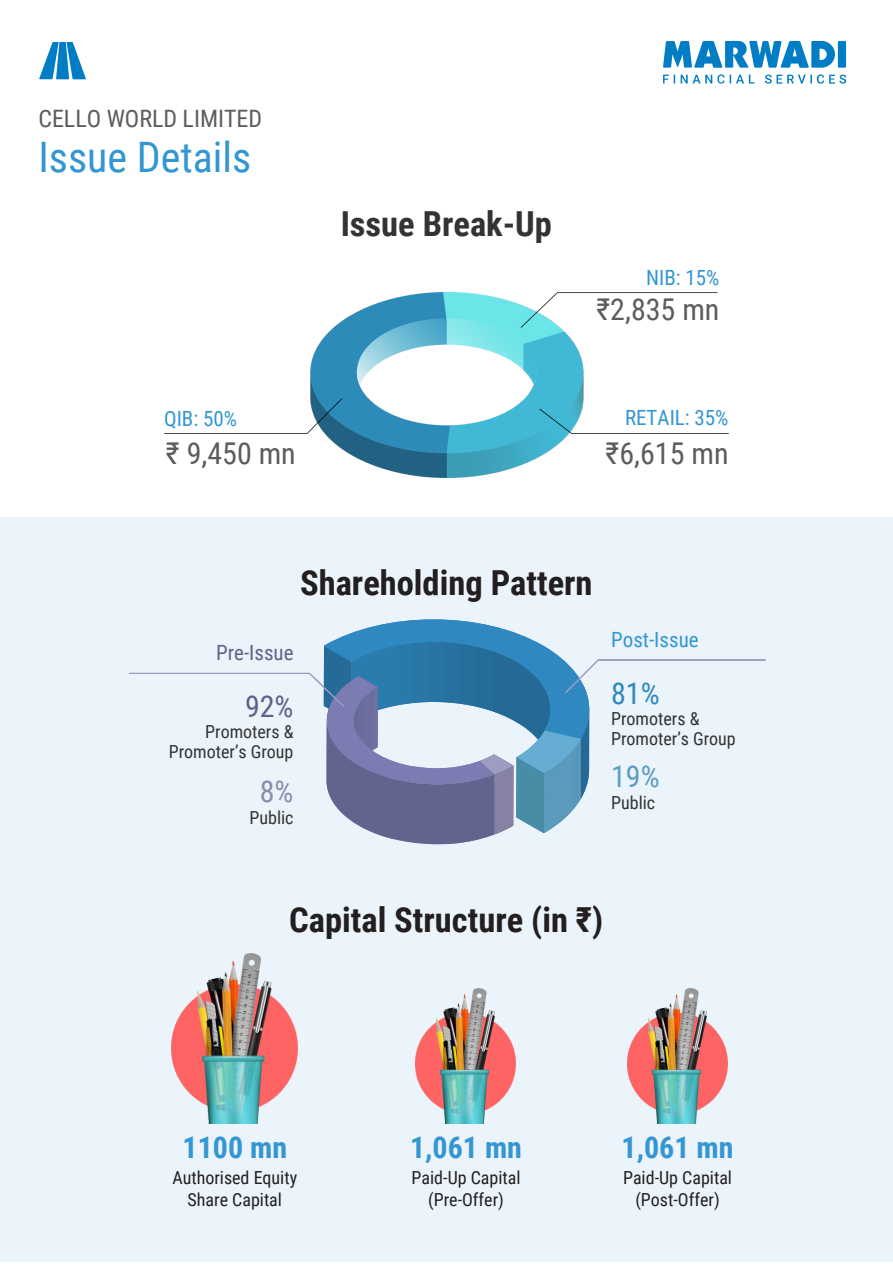
<style>
.page{position:relative;width:893px;height:1264px;background:#fff}
.page>*{position:absolute;margin:0;border:0;box-sizing:border-box;transform-origin:0 0}
.t1{font:42px "Roboto Condensed";color:#3296d3}
.t2{font:700 34.5px "Roboto Condensed";color:#231f20}
.t3{font:700 34.5px "Roboto Condensed";color:#333}
.t4{font:30px "Roboto Condensed";color:#5c5c5d}
.t5{font:700 30px "Roboto Condensed";color:#3496d2}
.t6{font:30px "Roboto Condensed";color:#60618a}
.t7{font:30px "Roboto Condensed";color:#5c9dbf}
.t8{font:30px "Roboto Condensed";color:#2f88c0}
.t9{font:30px "Roboto Condensed";color:#8e8bae}
.t10{font:24px "Roboto Condensed";color:#5c5c5d}
.t11{font:21px "Roboto Condensed";color:#3296d3}
.t12{font:21px "Roboto Condensed";color:#606189}
.t13{font:18px "Roboto Condensed";color:#231f20}
.t14{font:18px "Roboto Condensed";color:#333}
</style>
<div class="page">
<div style="left:0;top:517px;width:892px;height:745px;background:#ebf4fb"></div>
<svg style="left:129px;top:619px;width:636px;height:225px"></svg>
<svg style="left:39px;top:42px;width:47px;height:37px"></svg>
<svg style="left:663px;top:74px;width:183px;height:10px"></svg>
<div style="left:837px;top:41px;width:9px;height:27px;background:#007dc5"></div>
<svg style="left:663px;top:41px;width:172px;height:27px"></svg>
<img style="left:164px;top:292px;width:564px;height:186px">
<img style="left:172px;top:953px;width:125px;height:170px">
<img style="left:416px;top:988px;width:100px;height:135px">
<img style="left:627px;top:988px;width:100px;height:135px">
<p class="t10" style="left:38px;top:104px;width:225px">CELLO WORLD LIMITED</p>
<p class="t1" style="left:38px;top:133px;width:214px">Issue Details</p>
<p class="t3" style="left:340px;top:204px;width:213px">Issue Break-Up</p>
<p class="t11" style="left:646px;top:266px;width:75px">NIB: 15%</p>
<p class="t4" style="left:596px;top:292px;width:124px">₹2,835 mn</p>
<p class="t11" style="left:164px;top:406px;width:74px">QIB: 50%</p>
<p class="t11" style="left:625px;top:406px;width:105px">RETAIL: 35%</p>
<p class="t4" style="left:166px;top:436px;width:131px">₹ 9,450 mn</p>
<p class="t4" style="left:605px;top:436px;width:124px">₹6,615 mn</p>
<p class="t2" style="left:300px;top:562px;width:294px">Shareholding Pattern</p>
<p class="t12" style="left:216px;top:641px;width:79px">Pre-Issue</p>
<p class="t6" style="left:245px;top:689px;width:50px">92%</p>
<p class="t14" style="left:205px;top:721px;width:90px">Promoters &amp;</p>
<p class="t14" style="left:169px;top:741px;width:126px">Promoter’s Group</p>
<p class="t9" style="left:260px;top:774px;width:35px">8%</p>
<p class="t14" style="left:249px;top:807px;width:46px">Public</p>
<p class="t11" style="left:611px;top:627px;width:89px">Post-Issue</p>
<p class="t8" style="left:611px;top:676px;width:50px">81%</p>
<p class="t14" style="left:611px;top:708px;width:90px">Promoters &amp;</p>
<p class="t14" style="left:611px;top:728px;width:126px">Promoter’s Group</p>
<p class="t7" style="left:611px;top:759px;width:50px">19%</p>
<p class="t14" style="left:611px;top:792px;width:46px">Public</p>
<p class="t2" style="left:289px;top:900px;width:316px">Capital Structure (in ₹)</p>
<p class="t5" style="left:182px;top:1129px;width:106px">1100 mn</p>
<p class="t13" style="left:172px;top:1167px;width:126px">Authorised Equity</p>
<p class="t13" style="left:187px;top:1188px;width:96px">Share Capital</p>
<p class="t5" style="left:410px;top:1129px;width:113px">1,061 mn</p>
<p class="t13" style="left:411px;top:1167px;width:110px">Paid-Up Capital</p>
<p class="t13" style="left:428px;top:1188px;width:77px">(Pre-Offer)</p>
<p class="t5" style="left:621px;top:1129px;width:113px">1,061 mn</p>
<p class="t13" style="left:623px;top:1167px;width:110px">Paid-Up Capital</p>
<p class="t13" style="left:635px;top:1188px;width:86px">(Post-Offer)</p>
</div>
